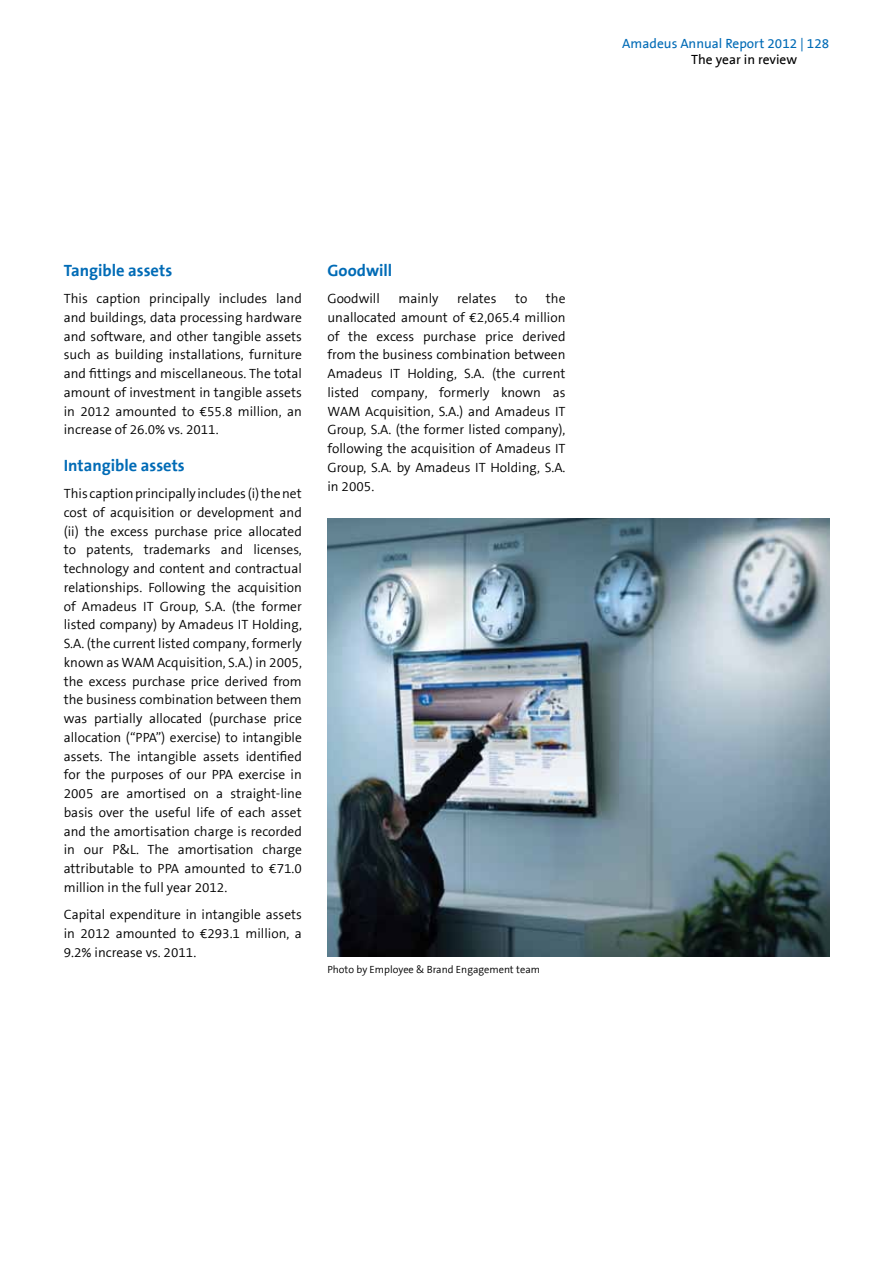
<style>
.page{position:relative;width:893px;height:1263px;background:#fff}
.page>*{position:absolute;margin:0;border:0;box-sizing:border-box;transform-origin:0 0}
.t1{font:700 16.5px "The Sans B7";color:#006bb6}
.t2{font:300 13.5px/18.8px "The Sans B4";color:#000;text-align:justify}
.t3{font:13.5px "The Sans B5 Plain";color:#006bb6}
.t4{font:13.5px "The Sans B5 Plain";color:#000}
.t5{font:300 10.5px "The Sans B4";color:#000}
</style>
<div class="page">
<img style="left:327px;top:519px;width:502px;height:437px">
<p class="t3" style="left:622px;top:37px;width:208px">Amadeus Annual Report 2012 | 128</p>
<p class="t4" style="left:691px;top:53px;width:107px">The year in review</p>
<p class="t1" style="left:64px;top:262px;width:110px">Tangible assets</p>
<p class="t2" style="left:64px;top:290px;width:240px">This caption principally includes land and buildings, data processing hardware and software, and other tangible assets such as building installations, furniture and fittings and miscellaneous. The total amount of investment in tangible assets in 2012 amounted to €55.8 million, an increase of 26.0% vs. 2011.</p>
<p class="t1" style="left:64px;top:457px;width:123px">Intangible assets</p>
<p class="t2" style="left:64px;top:485px;width:240px">This caption principally includes (i) the net cost of acquisition or development and (ii) the excess purchase price allocated to patents, trademarks and licenses, technology and content and contractual relationships. Following the acquisition of Amadeus IT Group, S.A. (the former listed company) by Amadeus IT Holding, S.A. (the current listed company, formerly known as WAM Acquisition, S.A.) in 2005, the excess purchase price derived from the business combination between them was partially allocated (purchase price allocation (“PPA”) exercise) to intangible assets. The intangible assets identified for the purposes of our PPA exercise in 2005 are amortised on a straight-line basis over the useful life of each asset and the amortisation charge is recorded in our P&amp;L. The amortisation charge attributable to PPA amounted to €71.0 million in the full year 2012.</p>
<p class="t2" style="left:64px;top:906px;width:240px">Capital expenditure in intangible assets in 2012 amounted to €293.1 million, a 9.2% increase vs. 2011.</p>
<p class="t1" style="left:327px;top:262px;width:66px">Goodwill</p>
<p class="t2" style="left:327px;top:290px;width:54px">Goodwill</p>
<p class="t2" style="left:398px;top:290px;width:42px">mainly</p>
<p class="t2" style="left:457px;top:290px;width:41px">relates</p>
<p class="t2" style="left:515px;top:290px;width:14px">to</p>
<p class="t2" style="left:327px;top:290px;width:240px;text-indent:219px">the unallocated amount of €2,065.4 million of the excess purchase price derived from the business combination between Amadeus IT Holding, S.A. (the current listed company, formerly known as WAM Acquisition, S.A.) and Amadeus IT Group, S.A. (the former listed company), following the acquisition of Amadeus IT Group, S.A. by Amadeus IT Holding, S.A. in 2005.</p>
<p class="t5" style="left:327px;top:964px;width:214px">Photo by Employee &amp; Brand Engagement team</p>
</div>
